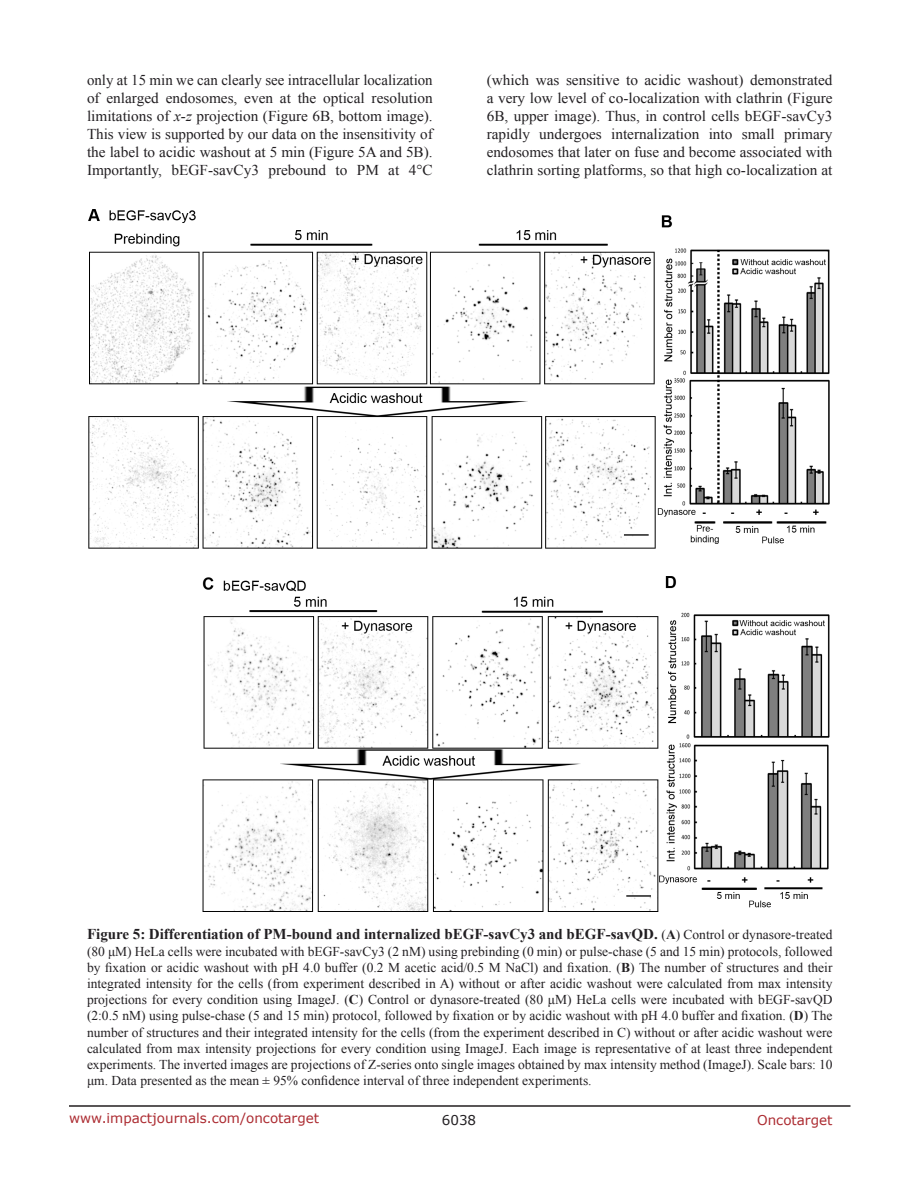
<style>
.page{position:relative;width:918px;height:1188px;background:#fff}
.page>*{position:absolute;margin:0;border:0;box-sizing:border-box;transform-origin:0 0}
.BodyText{font:15px/18px "Times New Roman";color:#221f22;text-align:justify}
.FigureText{font:700 15px "Times New Roman";color:#221f22}
.FigureText-2{font:13.5px/16.2px "Times New Roman";color:#221f22;text-align:justify}
.t1{font:13.5px "Verdana";color:#ac2b31}
.t2{font:13.5px "Verdana";color:#221f22}
.s1{font-style:italic}
.s2{font-weight:400;font-size:13.5px}
.s3{font-size:13.5px}
.s4{font-weight:700}
</style>
<div class="page">
<hr style="left:69px;top:1105px;width:781px;height:2px;background:#231f20">
<img style="left:88px;top:209px;width:742px;height:703px">
<p class="BodyText" style="left:87px;top:71px;width:347px">only at 15 min we can clearly see intracellular localization of enlarged endosomes, even at the optical resolution limitations of <span class="s1">x-z</span> projection (Figure 6B, bottom image).<br>This view is supported by our data on the insensitivity of the label to acidic washout at 5 min (Figure 5A and 5B).<br>Importantly, bEGF-savCy3 prebound to PM at 4°C</p>
<p class="BodyText" style="left:487px;top:71px;width:347px">(which was sensitive to acidic washout) demonstrated a very low level of co-localization with clathrin (Figure 6B, upper image). Thus, in control cells bEGF-savCy3 rapidly undergoes internalization into small primary endosomes that later on fuse and become associated with clathrin sorting platforms, so that high co-localization at</p>
<p class="FigureText" style="left:87px;top:924px;width:747px">Figure 5: Differentiation of PM-bound and internalized bEGF-savCy3 and bEGF-savQD. <span class="s2">(</span><span class="s3">A</span><span class="s2">) Control or dynasore-treated</span></p>
<p class="FigureText-2" style="left:87px;top:943px;width:747px">(80 μM) HeLa cells were incubated with bEGF-savCy3 (2 nM) using prebinding (0 min) or pulse-chase (5 and 15 min) protocols, followed by fixation or acidic washout with pH 4.0 buffer (0.2 M acetic acid/0.5 M NaCl) and fixation. (<span class="s4">B</span>) The number of structures and their integrated intensity for the cells (from experiment described in A) without or after acidic washout were calculated from max intensity projections for every condition using ImageJ. (<span class="s4">C</span>) Control or dynasore-treated (80 μM) HeLa cells were incubated with bEGF-savQD (2:0.5 nM) using pulse-chase (5 and 15 min) protocol, followed by fixation or by acidic washout with pH 4.0 buffer and fixation. (<span class="s4">D</span>) The number of structures and their integrated intensity for the cells (from the experiment described in C) without or after acidic washout were calculated from max intensity projections for every condition using ImageJ. Each image is representative of at least three independent experiments. The inverted images are projections of Z-series onto single images obtained by max intensity method (ImageJ). Scale bars: 10 μm. Data presented as the mean ± 95% confidence interval of three independent experiments.</p>
<p class="t1" style="left:69px;top:1109px;width:252px">www.impactjournals.com/oncotarget</p>
<p class="t2" style="left:442px;top:1111px;width:36px">6038</p>
<p class="t1" style="left:757px;top:1111px;width:77px">Oncotarget</p>
</div>
